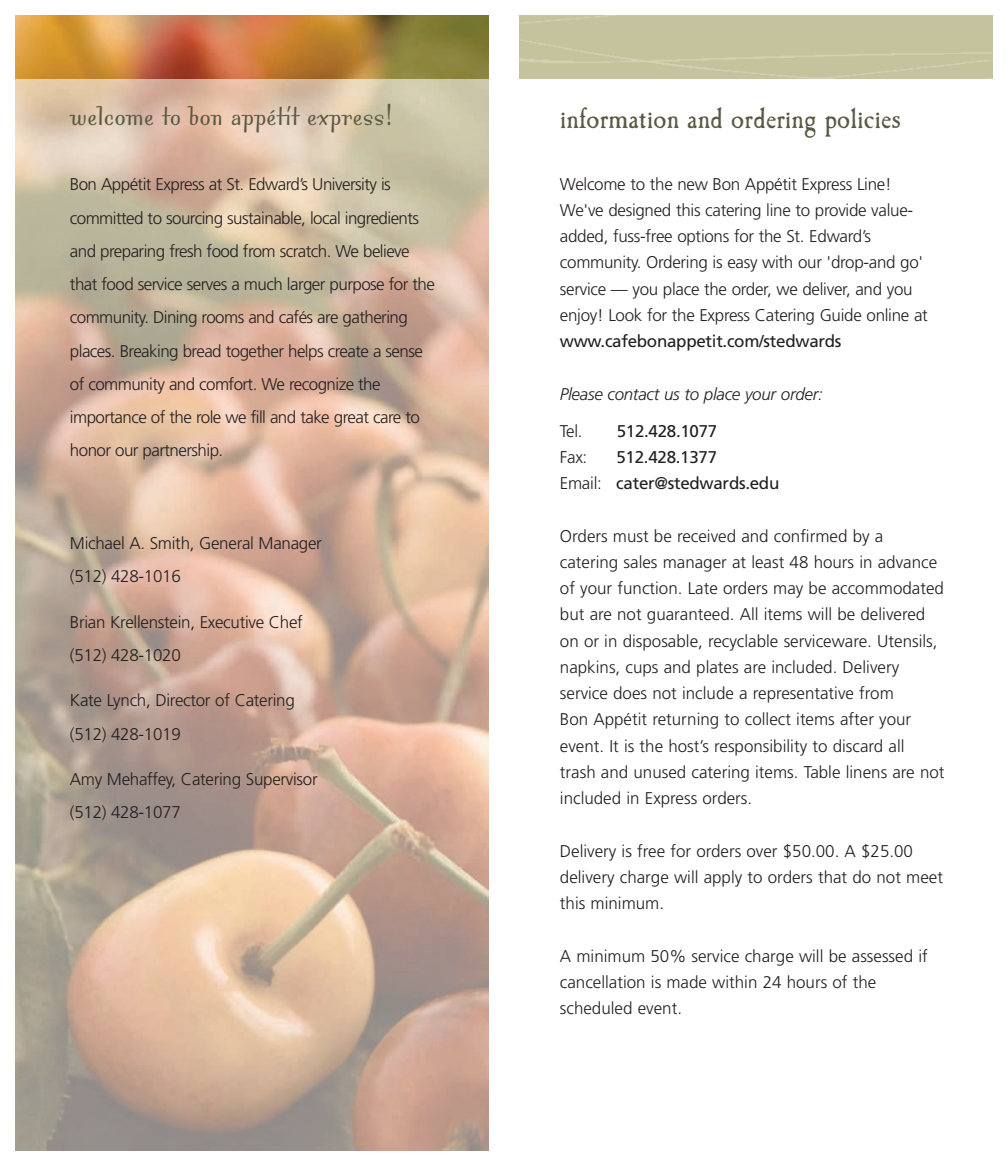
<style>
.page{position:relative;width:1008px;height:1166px;background:#fff}
.page>*{position:absolute;margin:0;border:0;box-sizing:border-box;transform-origin:0 0}
.t1{font:31.5px "Caslon Antique";color:#5a5943}
.t2{font:31.5px "Bossa Nova";color:#5a5943}
.t3{font:300 16.97px/26.2px "Frutiger";letter-spacing:-.015em;color:#231f20}
.t4{font:300 16.97px/33.2px "Frutiger";letter-spacing:-.035em;color:#231f20}
.t5{font:16.97px/26.2px "Frutiger";letter-spacing:-.015em;color:#231f20;text-align:center}
.t6{font:italic 300 16.97px "Frutiger";letter-spacing:-.015em;color:#231f20}
.s1{font-weight:300}
</style>
<div class="page">
<img style="left:16px;top:16px;width:472px;height:63px">
<h1 class="t2" style="left:70px;top:96px;width:325px">welcome to bon appétit express!</h1>
<p class="t4" style="left:70px;top:169px;width:367px">Bon Appétit Express at St. Edward’s University is committed to sourcing sustainable, local ingredients and preparing fresh food from scratch. We believe that food service serves a much larger purpose for the community. Dining rooms and cafés are gathering places. Breaking bread together helps create a sense of community and comfort. We recognize the importance of the role we fill and take great care to honor our partnership.</p>
<p class="t3" style="left:70px;top:527px;width:254px;line-height:33.2px">Michael A. Smith, General Manager (512) 428-1016</p>
<p class="t3" style="left:70px;top:606px;width:235px;line-height:33.2px">Brian Krellenstein, Executive Chef (512) 428-1020</p>
<p class="t3" style="left:70px;top:685px;width:226px;line-height:33.2px">Kate Lynch, Director of Catering (512) 428-1019</p>
<p class="t3" style="left:70px;top:764px;width:249px;line-height:33.2px">Amy Mehaffey, Catering Supervisor (512) 428-1077</p>
<h1 class="t1" style="left:560px;top:101px;width:343px">information and ordering policies</h1>
<p class="t3" style="left:560px;top:172px;width:369px">Welcome to the new Bon Appétit Express Line!<br>We've designed this catering line to provide value&shy;added, fuss-free options for the St. Edward’s community. Ordering is easy with our 'drop-and go' service — you place the order, we deliver, and you enjoy! Look for the Express Catering Guide online at</p>
<p class="t5" style="left:560px;top:329px;width:283px">www.cafebonappetit.com/stedwards</p>
<p class="t6" style="left:560px;top:387px;width:264px">Please contact us to place your order:</p>
<p class="t3" style="left:560px;top:419px;width:24px">Tel.</p>
<p class="t5" style="left:617px;top:419px;width:102px">512.428.1077</p>
<p class="t3" style="left:560px;top:445px;width:29px">Fax:</p>
<p class="t5" style="left:560px;top:445px;width:221px">512.428.1377<br><span class="s1">Email:</span> cater@stedwards.edu</p>
<p class="t3" style="left:560px;top:524px;width:386px">Orders must be received and confirmed by a catering sales manager at least 48 hours in advance of your function. Late orders may be accommodated but are not guaranteed. All items will be delivered on or in disposable, recyclable serviceware. Utensils, napkins, cups and plates are included. Delivery service does not include a representative from<br>Bon Appétit returning to collect items after your event. It is the host’s responsibility to discard all trash and unused catering items. Table linens are not included in Express orders.</p>
<p class="t3" style="left:560px;top:839px;width:385px">Delivery is free for orders over $50.00. A $25.00 delivery charge will apply to orders that do not meet this minimum.</p>
<p class="t3" style="left:560px;top:944px;width:369px">A minimum 50% service charge will be assessed if cancellation is made within 24 hours of the scheduled event.</p>
</div>
